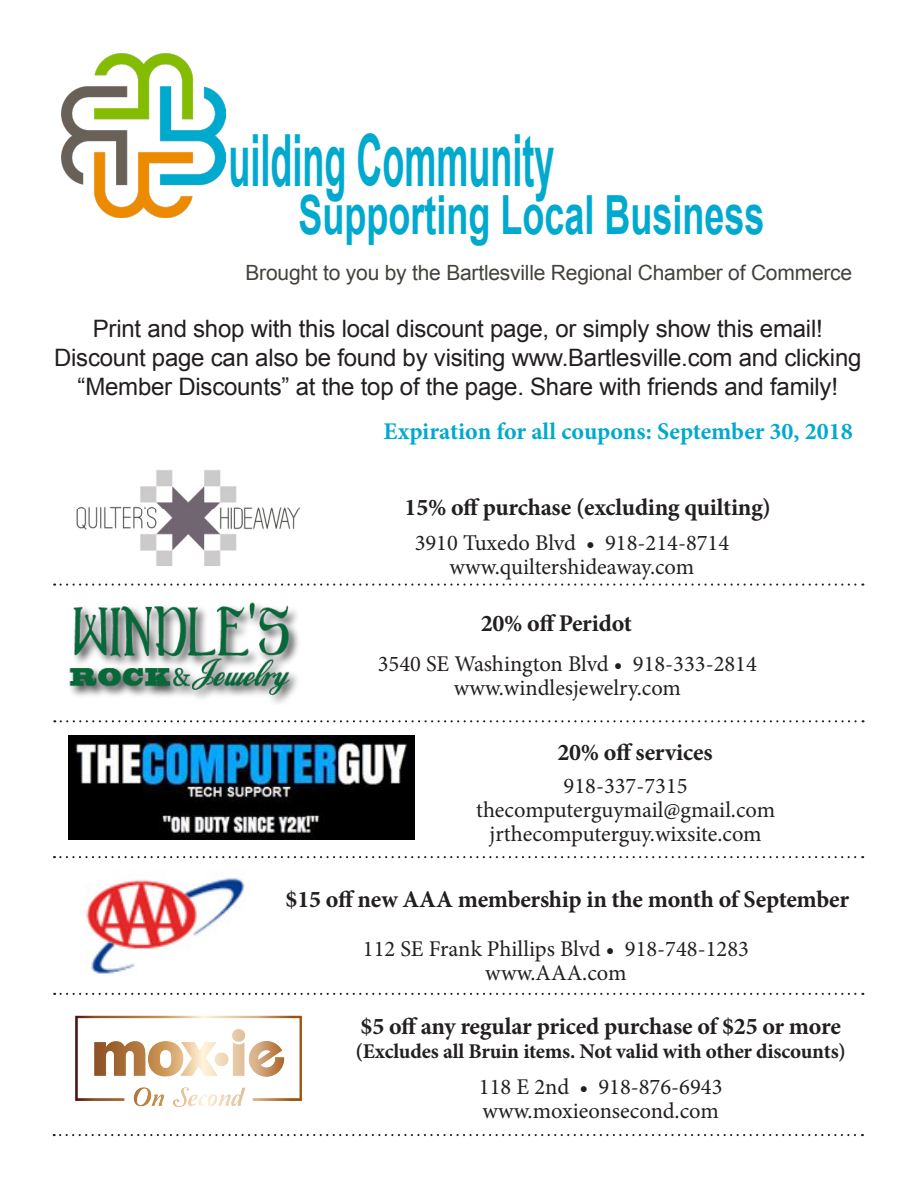
<style>
.page{position:relative;width:918px;height:1188px;background:#fff}
.page>*{position:absolute;margin:0;border:0;box-sizing:border-box;transform-origin:0 0}
.t1{font:700 72px "Arial";color:#00a9ce;scale:.5 1}
.t2{font:700 54px "Arial";color:#00a9ce;scale:.67 1}
.t3{font:24px/28.8px "Arial";letter-spacing:-.01em;color:#231f20;text-align:center}
.t4{font:700 24px "Minion Pro";letter-spacing:-.01em;color:#231f20}
.t5{font:700 24px "Minion Pro";color:#00a9ce}
.t6{font:22.5px "Minion Pro";color:#231f20}
.t7{font:21px "Arial";letter-spacing:-.01em;color:#45423d}
.t8{font:700 21px "Minion Pro";letter-spacing:-.01em;color:#231f20}
</style>
<div class="page">
<img style="left:61px;top:54px;width:164px;height:164px">
<svg style="left:61px;top:584px;width:802px;height:2px"></svg>
<svg style="left:61px;top:720px;width:803px;height:2px"></svg>
<svg style="left:54px;top:856px;width:809px;height:2px"></svg>
<svg style="left:61px;top:993px;width:802px;height:2px"></svg>
<svg style="left:54px;top:1134px;width:809px;height:2px"></svg>
<img style="left:69px;top:602px;width:230px;height:101px">
<img style="left:76px;top:470px;width:225px;height:96px">
<img style="left:68px;top:736px;width:347px;height:104px">
<img style="left:86px;top:878px;width:159px;height:96px">
<img style="left:75px;top:1015px;width:227px;height:92px">
<p class="t1" style="left:228px;top:113px;width:654px">uilding Community</p>
<p class="t2" style="left:299px;top:179px;width:697px">Supporting Local Business</p>
<p class="t7" style="left:246px;top:259px;width:608px">Brought to you by the Bartlesville Regional Chamber of Commerce</p>
<p class="t3" style="left:93px;top:315px;width:731px">Print and shop with this local discount page, or simply show this email!</p>
<p class="t3" style="left:54px;top:343px;width:809px">Discount page can also be found by visiting www.Bartlesville.com and clicking “Member Discounts” at the top of the page. Share with friends and family!</p>
<p class="t5" style="left:384px;top:415px;width:471px">Expiration for all coupons: September 30, 2018</p>
<p class="t4" style="left:405px;top:490px;width:368px">15% off purchase (excluding quilting)</p>
<p class="t6" style="left:415px;top:528px;width:316px">3910 Tuxedo Blvd • 918-214-8714</p>
<p class="t6" style="left:450px;top:552px;width:246px">www.quiltershideaway.com</p>
<p class="t4" style="left:481px;top:606px;width:153px">20% off Peridot</p>
<p class="t6" style="left:378px;top:649px;width:381px">3540 SE Washington Blvd • 918-333-2814</p>
<p class="t6" style="left:454px;top:673px;width:229px">www.windlesjewelry.com</p>
<p class="t4" style="left:557px;top:736px;width:157px">20% off services</p>
<p class="t6" style="left:564px;top:771px;width:126px">918-337-7315</p>
<p class="t6" style="left:476px;top:795px;width:301px">thecomputerguymail@gmail.com</p>
<p class="t6" style="left:490px;top:819px;width:274px">jrthecomputerguy.wixsite.com</p>
<p class="t4" style="left:286px;top:883px;width:565px">$15 off new AAA membership in the month of September</p>
<p class="t6" style="left:363px;top:934px;width:388px">112 SE Frank Phillips Blvd • 918-748-1283</p>
<p class="t6" style="left:485px;top:958px;width:143px">www.AAA.com</p>
<p class="t4" style="left:361px;top:1009px;width:482px">$5 off any regular priced purchase of $25 or more</p>
<p class="t8" style="left:356px;top:1036px;width:492px">(Excludes all Bruin items. Not valid with other discounts)</p>
<p class="t6" style="left:479px;top:1072px;width:245px">118 E 2nd • 918-876-6943</p>
<p class="t6" style="left:482px;top:1096px;width:238px">www.moxieonsecond.com</p>
</div>
